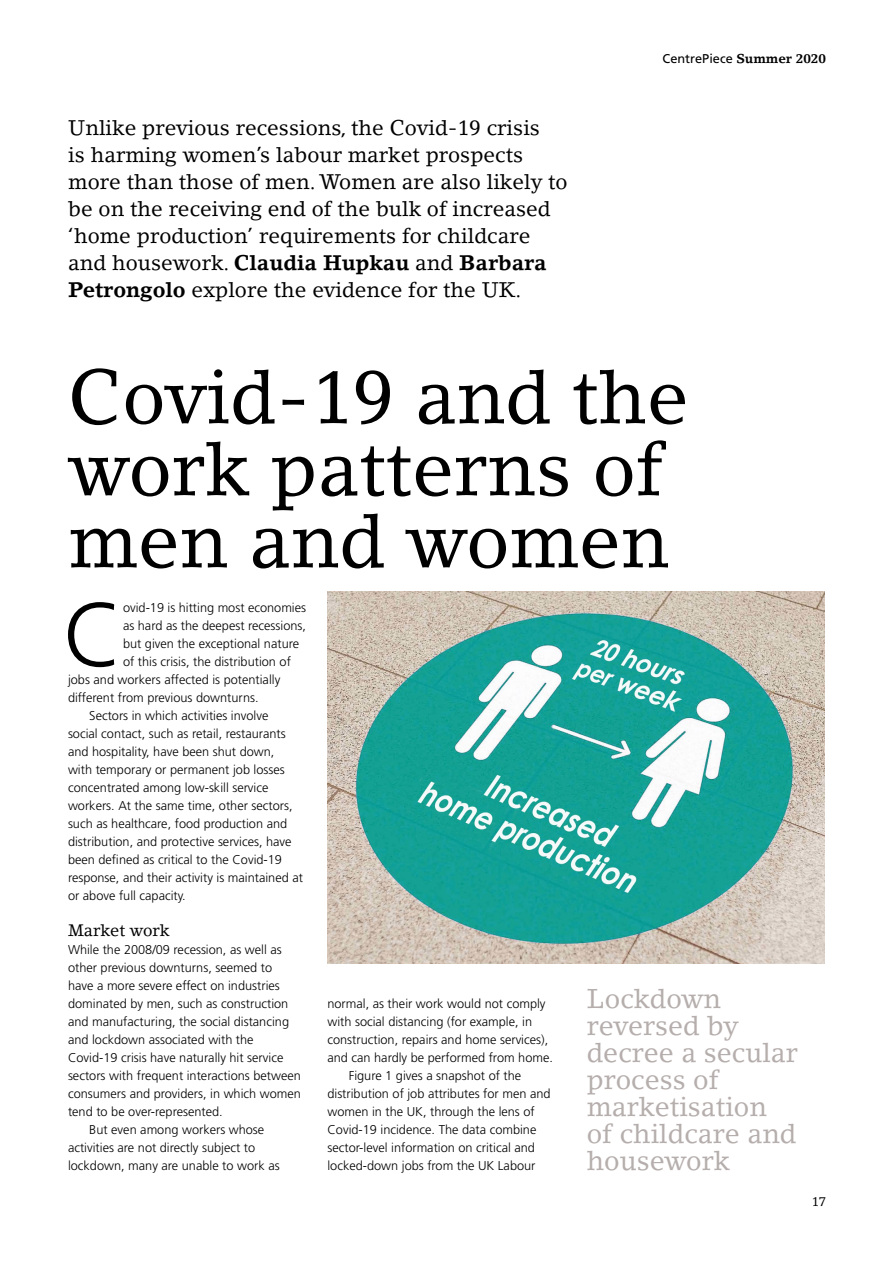
<style>
.page{position:relative;width:893px;height:1263px;background:#fff}
.page>*{position:absolute;margin:0;border:0;box-sizing:border-box;transform-origin:0 0}
.F_text_8_5_12_dropca{font:300 90.15px "Frutiger";color:#000}
.Main_head{font:75px/72px "Lino Letter";color:#000}
.Pullquote_LL_18_18{font:27px/27px "Lino Letter";color:#b5aeac}
.intro_main_article{font:21px/27px "Lino Letter";color:#000}
.LL_crosshead_start_1{font:16.5px "Lino Letter";color:#000}
.F_text_8_5_12{font:300 12.75px/18px "Frutiger";color:#000}
.F_text_8_5_12_dropca-2{font:300 12.75px "Frutiger";color:#000}
.t1{font:12.75px "Frutiger";color:#000}
.t2{font:12.75px "Lino Letter";color:#000}
.s1{font-weight:700}
.s2{font-family:"Lino Letter";font-weight:700}
</style>
<div class="page">
<img style="left:327px;top:591px;width:498px;height:372px">
<p class="intro_main_article" style="left:68px;top:114px;width:501px">Unlike previous recessions, the Covid-19 crisis<br>is harming women’s labour market prospects more than those of men. Women are also likely to be on the receiving end of the bulk of increased ‘home production’ requirements for childcare and housework. <span class="s1">Claudia Hupkau</span> and <span class="s1">Barbara Petrongolo</span> explore the evidence for the UK.</p>
<p class="t1" style="left:663px;top:51px;width:165px">CentrePiece <span class="s2">Summer 2020</span></p>
<p class="Main_head" style="left:68px;top:360px;width:622px">Covid-19 and the work patterns of men and women</p>
<p class="F_text_8_5_12_dropca" style="left:63px;top:584px;width:62px">C</p>
<p class="F_text_8_5_12_dropca-2" style="left:123px;top:600px;width:185px">ovid-19 is hitting most economies</p>
<p class="F_text_8_5_12_dropca-2" style="left:123px;top:618px;width:185px">as hard as the deepest recessions,</p>
<p class="F_text_8_5_12_dropca-2" style="left:123px;top:636px;width:178px">but given the exceptional nature</p>
<p class="F_text_8_5_12_dropca-2" style="left:123px;top:654px;width:169px">of this crisis, the distribution of</p>
<p class="F_text_8_5_12_dropca-2" style="left:68px;top:672px;width:214px">jobs and workers affected is potentially</p>
<p class="F_text_8_5_12_dropca-2" style="left:68px;top:690px;width:192px">different from previous downturns.</p>
<p class="F_text_8_5_12" style="left:68px;top:707px;width:236px;text-indent:21px">Sectors in which activities involve<br>social contact, such as retail, restaurants and hospitality, have been shut down,<br>with temporary or permanent job losses concentrated among low-skill service workers. At the same time, other sectors, such as healthcare, food production and distribution, and protective services, have been defined as critical to the Covid-19 response, and their activity is maintained at or above full capacity.</p>
<p class="LL_crosshead_start_1" style="left:68px;top:920px;width:103px">Market work</p>
<p class="F_text_8_5_12" style="left:68px;top:941px;width:234px">While the 2008/09 recession, as well as other previous downturns, seemed to<br>have a more severe effect on industries dominated by men, such as construction and manufacturing, the social distancing and lockdown associated with the Covid-19 crisis have naturally hit service sectors with frequent interactions between consumers and providers, in which women tend to be over-represented.</p>
<p class="F_text_8_5_12" style="left:68px;top:1121px;width:213px;text-indent:21px">But even among workers whose activities are not directly subject to lockdown, many are unable to work as</p>
<p class="Pullquote_LL_18_18" style="left:587px;top:985px;width:213px">Lockdown reversed by decree a secular process of marketisation of childcare and housework</p>
<p class="F_text_8_5_12" style="left:327px;top:995px;width:227px">normal, as their work would not comply with social distancing (for example, in construction, repairs and home services), and can hardly be performed from home.</p>
<p class="F_text_8_5_12" style="left:327px;top:1067px;width:225px;text-indent:21px">Figure 1 gives a snapshot of the distribution of job attributes for men and women in the UK, through the lens of Covid-19 incidence. The data combine sector-level information on critical and locked-down jobs from the UK Labour</p>
<p class="t2" style="left:812px;top:1194px;width:16px">17</p>
</div>
